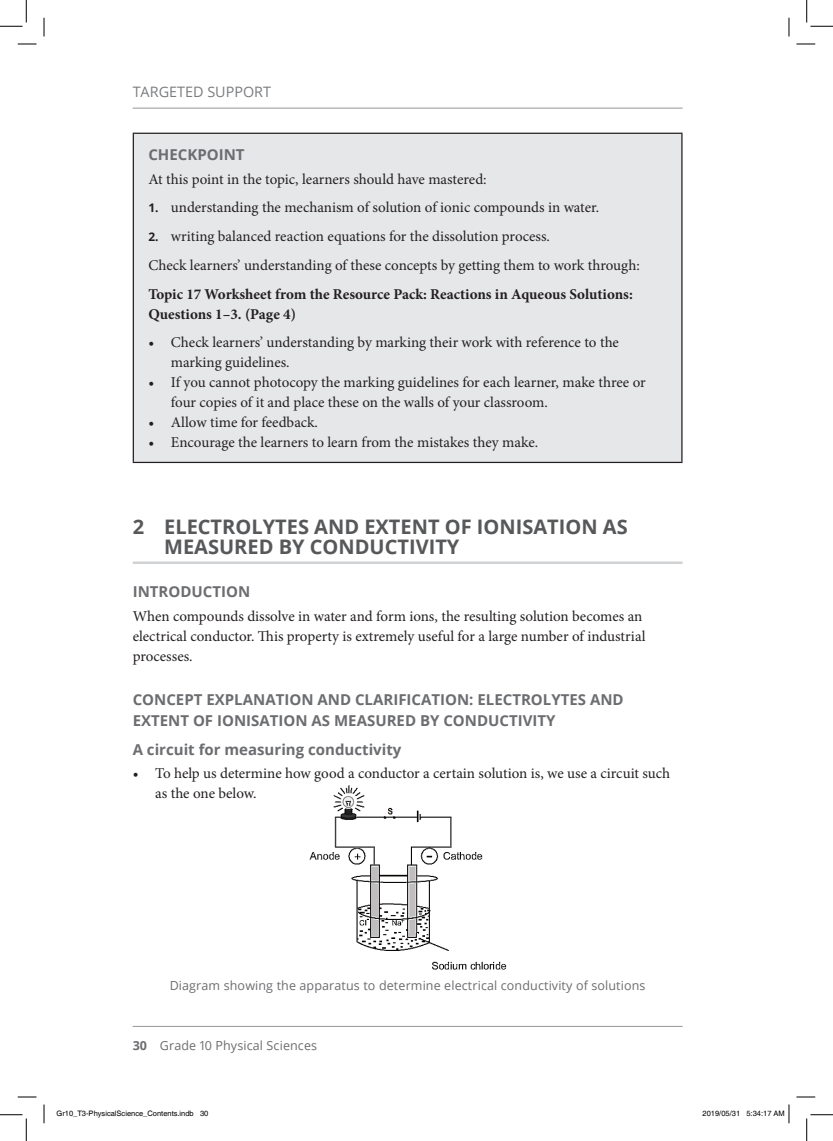
<style>
.page{position:relative;width:833px;height:1141px;background:#fff}
.page>*{position:absolute;margin:0;border:0;box-sizing:border-box;transform-origin:0 0}
.t1{font:700 20px/20px "Open Sans";color:#57585a}
.t2{font:15px/20px "Minion Pro";letter-spacing:-.005em;color:#231f20}
.t3{font:700 15px/21.2px "Open Sans";color:#6c6d70}
.t4{font:700 15px/20px "Minion Pro";color:#231f20}
.t5{font:14.38px "Open Sans";color:#7a7c7f}
.t6{font:12.5px "Open Sans";letter-spacing:.01em;color:#6c6d70}
.t7{font:7.5px "Helvetica";color:#000}
.s1{font-family:"Open Sans";font-weight:700;font-size:11.88px}
.s2{font-weight:700}
</style>
<div class="page">
<hr style="left:133px;top:108px;width:549px;height:1px;background:#939598">
<hr style="left:133px;top:1025px;width:549px;height:1px;background:#939598">
<hr style="left:133px;top:561px;width:549px;height:3px;background:#d1d2d4">
<div style="left:133px;top:133px;width:548px;height:329px;background:#e6e7e9"></div>
<hr style="left:133px;top:133px;width:549px;height:1px;background:#231f20">
<hr style="left:133px;top:134px;width:1px;height:328px;background:#231f20">
<hr style="left:681px;top:134px;width:1px;height:328px;background:#231f20">
<hr style="left:133px;top:462px;width:549px;height:1px;background:#231f20">
<img style="left:309px;top:785px;width:198px;height:185px">
<svg style="left:18px;top:43px;width:18px;height:2px"></svg>
<svg style="left:796px;top:43px;width:18px;height:2px"></svg>
<svg style="left:18px;top:1096px;width:18px;height:1px"></svg>
<svg style="left:796px;top:1096px;width:18px;height:1px"></svg>
<svg style="left:43px;top:18px;width:2px;height:18px"></svg>
<svg style="left:43px;top:1104px;width:2px;height:19px"></svg>
<svg style="left:788px;top:18px;width:1px;height:18px"></svg>
<svg style="left:0;top:0;width:27px;height:27px"></svg>
<svg style="left:0;top:1114px;width:27px;height:26px"></svg>
<svg style="left:806px;top:0;width:26px;height:27px"></svg>
<svg style="left:806px;top:1114px;width:26px;height:26px"></svg>
<svg style="left:788px;top:1104px;width:1px;height:19px"></svg>
<p class="t5" style="left:133px;top:82px;width:140px">TARGETED SUPPORT</p>
<p class="t3" style="left:148px;top:143px;width:98px">CHECKPOINT</p>
<p class="t2" style="left:148px;top:169px;width:339px">At this point in the topic, learners should have mastered:</p>
<p class="t2" style="left:148px;top:197px;width:452px"><span class="s1">1.</span> understanding the mechanism of solution of ionic compounds in water.</p>
<p class="t2" style="left:148px;top:222px;width:492px;line-height:28.8px"><span class="s1">2.</span> writing balanced reaction equations for the dissolution process.<br>Check learners’ understanding of these concepts by getting them to work through:</p>
<p class="t4" style="left:148px;top:283px;width:485px">Topic 17 Worksheet from the Resource Pack: Reactions in Aqueous Solutions:<br>Questions 1–3. (Page 4)</p>
<p class="t2" style="left:171px;top:332px;width:449px;text-indent:-22px">• Check learners’ understanding by marking their work with reference to the marking guidelines.</p>
<p class="t2" style="left:171px;top:372px;width:476px;text-indent:-22px">• If you cannot photocopy the marking guidelines for each learner, make three or four copies of it and place these on the walls of your classroom.</p>
<p class="t2" style="left:148px;top:412px;width:171px">• Allow time for feedback.</p>
<p class="t2" style="left:148px;top:432px;width:391px">• Encourage the learners to learn from the mistakes they make.</p>
<h1 class="t1" style="left:164px;top:516px;width:465px;text-indent:-31px">2 ELECTROLYTES AND EXTENT OF IONISATION AS<br>MEASURED BY CONDUCTIVITY</h1>
<p class="t3" style="left:133px;top:580px;width:119px">INTRODUCTION</p>
<p class="t2" style="left:133px;top:606px;width:514px">When compounds dissolve in water and form ions, the resulting solution becomes an electrical conductor. This property is extremely useful for a large number of industrial processes.</p>
<p class="t3" style="left:133px;top:688px;width:492px">CONCEPT EXPLANATION AND CLARIFICATION: ELECTROLYTES AND<br>EXTENT OF IONISATION AS MEASURED BY CONDUCTIVITY</p>
<p class="t3" style="left:133px;top:738px;width:270px">A circuit for measuring conductivity</p>
<p class="t2" style="left:155px;top:763px;width:516px;text-indent:-22px">• To help us determine how good a conductor a certain solution is, we use a circuit such as the one below.</p>
<p class="t6" style="left:169px;top:976px;width:477px">Diagram showing the apparatus to determine electrical conductivity of solutions</p>
<p class="t6" style="left:133px;top:1036px;width:186px"><span class="s2">30</span> Grade 10 Physical Sciences</p>
<p class="t7" style="left:56px;top:1108px;width:153px">Gr10_T3-PhysicalScience_Contents.indb 30</p>
<p class="t7" style="left:702px;top:1108px;width:84px">2019/05/31 5:34:17 AM</p>
</div>
